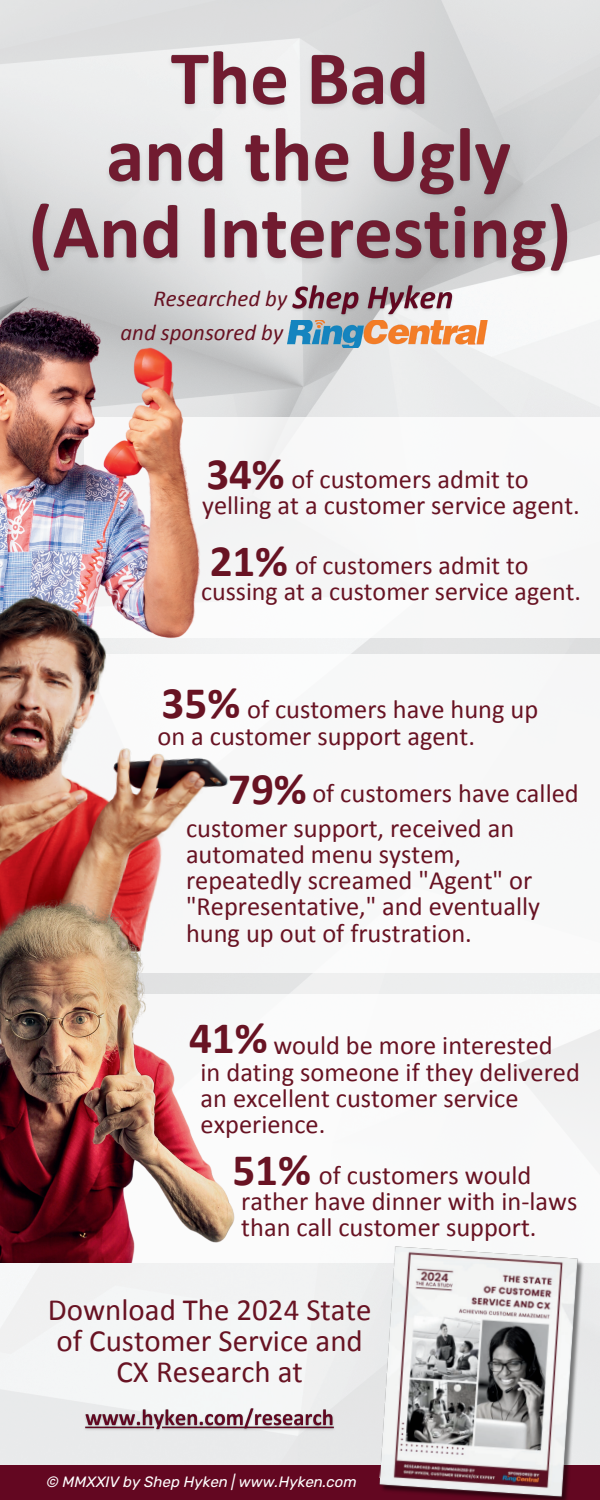
<style>
.page{position:relative;width:600px;height:1500px;background:#fff}
.page>*{position:absolute;margin:0;border:0;box-sizing:border-box;transform-origin:0 0}
.t1{font:700 45.2px "Calibri";color:#681323}
.t2{font:700 45px "Calibri";color:#681323}
.t3{font:30.9px/30.9px "Calibri";color:#681323;text-align:center}
.t4{font:26.4px/26.2px "Calibri";color:#681323}
.t5{font:26px "Calibri";color:#681323}
.t6{font:italic 22.9px/33.5px "Calibri";color:#681323;text-align:right}
.t7{font:italic 15px "Rubik";color:#fff}
.s1{font-weight:700;font-size:45.2px}
</style>
<div class="page">
<img style="left:0;top:0;width:600px;height:1465px">
<div style="left:0;top:655px;width:600px;height:318px;background:#f8f8f8"></div>
<div style="left:75px;top:994px;width:525px;height:268px;background:#fff"></div>
<div style="left:84px;top:418px;width:516px;height:220px;background:#f8f8f8"></div>
<img style="left:0;top:263px;width:224px;height:294px">
<img style="left:0;top:557px;width:312px;height:339px">
<img style="left:0;top:896px;width:326px;height:366px">
<img style="left:24px;top:45px;width:566px;height:237px">
<img style="left:287px;top:320px;width:201px;height:28px">
<img style="left:287px;top:281px;width:170px;height:40px">
<div style="left:0;top:1465px;width:600px;height:35px;background:#630721"></div>
<img style="left:378px;top:1246px;width:209px;height:254px">
<img style="left:81px;top:1404px;width:256px;height:31px">
<p class="t6" style="left:121px;top:281px;width:168px">Researched by and sponsored by</p>
<h2 class="t2" style="left:206px;top:443px;width:80px">34%</h2>
<p class="t4" style="left:202px;top:465px;width:379px;text-indent:90px">of customers admit to yelling at a customer service agent.</p>
<h2 class="t2" style="left:210px;top:530px;width:80px">21%</h2>
<p class="t5" style="left:201px;top:575px;width:382px">cussing at a customer service agent.</p>
<p class="t5" style="left:295px;top:549px;width:235px">of customers admit to</p>
<h1 class="t1" style="left:162px;top:671px;width:80px">35%</h1>
<p class="t4" style="left:228px;top:706px;width:352px;line-height:57.6px;text-indent:-71px">on a customer support agent.<br><span class="s1">79%</span> of customers have called</p>
<p class="t4" style="left:247px;top:695px;width:293px">of customers have hung up</p>
<p class="t4" style="left:186px;top:813px;width:356px">customer support, received an automated menu system, repeatedly screamed "Agent" or "Representative," and eventually hung up out of frustration.</p>
<h1 class="t1" style="left:189px;top:1006px;width:80px">41%</h1>
<p class="t4" style="left:201px;top:1030px;width:381px;line-height:26.5px;text-indent:73px">would be more interested<br>in dating someone if they delivered an excellent customer service experience.</p>
<p class="t4" style="left:241px;top:1161px;width:338px;text-indent:78px">of customers would rather have dinner with in-laws than call customer support.</p>
<h1 class="t1" style="left:232px;top:1138px;width:80px">51%</h1>
<p class="t3" style="left:48px;top:1293px;width:325px">Download The 2024 State of Customer Service and<br>CX Research at</p>
<p class="t7" style="left:46px;top:1473px;width:312px">© MMXXIV by Shep Hyken | www.Hyken.com</p>
</div>
